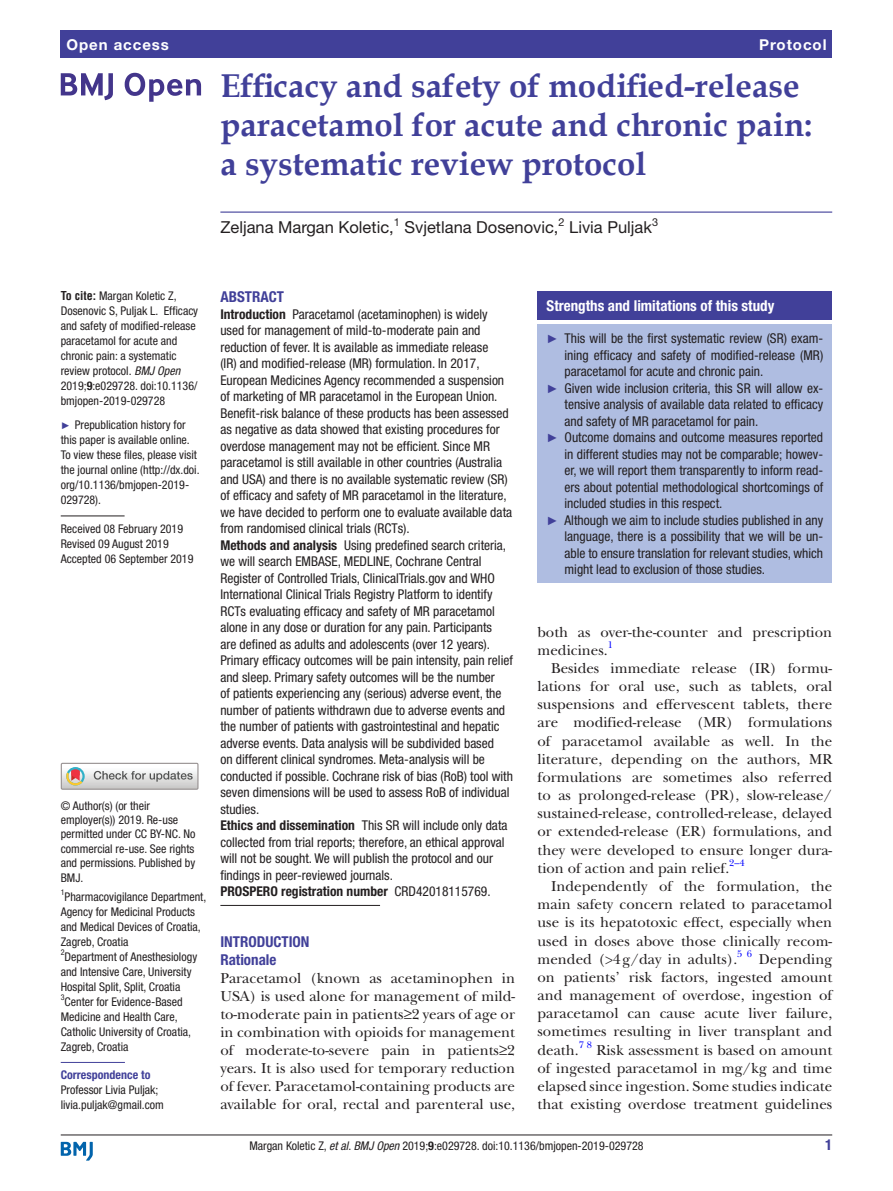
<style>
.page{position:relative;width:893px;height:1191px;background:#fff}
.page>*{position:absolute;margin:0;border:0;box-sizing:border-box;transform-origin:0 0}
.t1{font:700 33px/39px "Book Antiqua";color:#414099}
.t2{font:16.5px "Helvetica Neue LT Std";color:#231f20}
.t3{font:15px/18.1px "New Baskerville";color:#231f20;text-align:justify}
.t4{font:700 condensed 15px "Helvetica Neue LT Std";color:#fff}
.t5{font:700 condensed 15px/18px "Helvetica Neue LT Std";color:#414099}
.t6{font:700 15px "Helvetica Neue LT Std";letter-spacing:.065em;color:#fff}
.t7{font:condensed 13.5px/16.5px "Helvetica Neue LT Std";color:#231f20}
.t8{font:condensed 12px/15px "Helvetica Neue LT Std";color:#231f20}
.t9{font:700 condensed 12px "Helvetica Neue LT Std";color:#414099}
.t10{font:10.95px "Helvetica Neue LT Std";color:#231f20}
.t11{font:9.9px "New Baskerville";color:#00f}
.t12{font:condensed 7.95px "Helvetica Neue LT Std";color:#231f20}
.s1{font-family:"Helvetica LT Std";font-weight:700}
.s2{font-style:italic}
.s3{font-weight:700}
.s4{font-family:"Arial";font-stretch:normal;font-size:9.75px;color:#414099}
.s5{font-family:"Arial";font-stretch:normal;font-size:12px;color:#414099}
</style>
<div class="page">
<hr style="left:61px;top:1134px;width:771px;height:1px;background:#231f20">
<svg style="left:61px;top:1141px;width:32px;height:19px"></svg>
<div style="left:61px;top:31px;width:771px;height:27px;background:#414099"></div>
<hr style="left:220px;top:211px;width:612px;height:2px;background:#414099">
<hr style="left:61px;top:515px;width:64px;height:1px;background:#231f20">
<hr style="left:61px;top:1062px;width:64px;height:1px;background:#414099">
<svg style="left:61px;top:73px;width:52px;height:27px"></svg>
<svg style="left:125px;top:73px;width:76px;height:29px"></svg>
<div style="left:61px;top:762px;width:138px;height:27px;border:1px solid #969090"></div>
<svg style="left:61px;top:763px;width:137px;height:26px"></svg>
<div style="left:538px;top:292px;width:294px;height:28px;background:#414099"></div>
<div style="left:538px;top:324px;width:294px;height:259px;background:#afbde1"></div>
<hr style="left:220px;top:905px;width:160px;height:1px;background:#231f20">
<p class="t6" style="left:66px;top:35px;width:104px">Open access</p>
<p class="t6" style="left:759px;top:35px;width:69px">Protocol</p>
<h1 class="t1" style="left:220px;top:66px;width:594px">Efficacy and safety of modified-release paracetamol for acute and chronic pain: a systematic review protocol</h1>
<p class="t2" style="left:220px;top:218px;width:175px">Zeljana Margan Koletic,</p>
<p class="t10" style="left:394px;top:215px;width:8px">1</p>
<p class="t2" style="left:404px;top:218px;width:156px">Svjetlana Dosenovic,</p>
<p class="t10" style="left:558px;top:215px;width:8px">2</p>
<p class="t2" style="left:569px;top:218px;width:84px">Livia Puljak</p>
<p class="t10" style="left:652px;top:215px;width:8px">3</p>
<p class="t8" style="left:61px;top:288px;width:139px"><span class="s1">To cite:</span> Margan Koletic Z,<br>Dosenovic S, Puljak L. Efficacy and safety of modified-release paracetamol for acute and chronic pain: a systematic review protocol. <span class="s2">BMJ Open<br></span>2019;<span class="s3">9</span>:e029728. doi:10.1136/ bmjopen-2019-029728</p>
<p class="t8" style="left:61px;top:417px;width:140px"><span class="s4">►</span> Prepublication history for this paper is available online.<br>To view these files, please visit the journal online (http://dx.doi. org/10.1136/bmjopen-2019-<br>029728).</p>
<p class="t8" style="left:61px;top:521px;width:134px">Received 08 February 2019<br>Revised 09 August 2019<br>Accepted 06 September 2019</p>
<p class="t8" style="left:61px;top:798px;width:136px;line-height:14.4px">© Author(s) (or their employer(s)) 2019. Re-use permitted under CC BY-NC. No commercial re-use. See rights and permissions. Published by<br>BMJ.</p>
<p class="t12" style="left:61px;top:888px;width:5px">1</p>
<p class="t8" style="left:61px;top:889px;width:147px;text-indent:4px">Pharmacovigilance Department,<br>Agency for Medicinal Products and Medical Devices of Croatia,<br>Zagreb, Croatia</p>
<p class="t12" style="left:61px;top:948px;width:5px">2</p>
<p class="t8" style="left:61px;top:949px;width:138px;text-indent:4px">Department of Anesthesiology and Intensive Care, University<br>Hospital Split, Split, Croatia<br><sup>3</sup>Center for Evidence-Based<br>Medicine and Health Care,<br>Catholic University of Croatia,<br>Zagreb, Croatia</p>
<p class="t9" style="left:61px;top:1067px;width:91px">Correspondence to</p>
<p class="t8" style="left:61px;top:1082px;width:105px">Professor Livia Puljak; livia.puljak@gmail.com</p>
<p class="t5" style="left:220px;top:288px;width:65px">Abstract</p>
<p class="t7" style="left:220px;top:306px;width:294px"><span class="s3">Introduction</span> Paracetamol (acetaminophen) is widely used for management of mild-to-moderate pain and reduction of fever. It is available as immediate release<br>(IR) and modified-release (MR) formulation. In 2017, European Medicines Agency recommended a suspension of marketing of MR paracetamol in the European Union.<br>Benefit-risk balance of these products has been assessed as negative as data showed that existing procedures for overdose management may not be efficient. Since MR paracetamol is still available in other countries (Australia and USA) and there is no available systematic review (SR) of efficacy and safety of MR paracetamol in the literature, we have decided to perform one to evaluate available data from randomised clinical trials (RCTs).<br><span class="s3">Methods and analysis</span> Using predefined search criteria, we will search EMBASE, MEDLINE, Cochrane Central Register of Controlled Trials, ClinicalTrials.gov and WHO International Clinical Trials Registry Platform to identify RCTs evaluating efficacy and safety of MR paracetamol alone in any dose or duration for any pain. Participants<br>are defined as adults and adolescents (over 12 years).<br>Primary efficacy outcomes will be pain intensity, pain relief and sleep. Primary safety outcomes will be the number<br>of patients experiencing any (serious) adverse event, the number of patients withdrawn due to adverse events and the number of patients with gastrointestinal and hepatic adverse events. Data analysis will be subdivided based<br>on different clinical syndromes. Meta-analysis will be conducted if possible. Cochrane risk of bias (RoB) tool with seven dimensions will be used to assess RoB of individual studies.<br><span class="s3">Ethics and dissemination</span> This SR will include only data collected from trial reports; therefore, an ethical approval will not be sought. We will publish the protocol and our findings in peer-reviewed journals.<br><span class="s3">PROSPERO registration number</span> CRD42018115769.</p>
<p class="t5" style="left:220px;top:932px;width:91px">Introduction<br>Rationale</p>
<p class="t3" style="left:220px;top:969px;width:296px">Paracetamol (known as acetaminophen in USA) is used alone for management of mild&shy;to-moderate pain in patients≥2 years of age or in combination with opioids for management of moderate-to-severe pain in patients≥2 years. It is also used for temporary reduction of fever. Paracetamol-containing products are available for oral, rectal and parenteral use,</p>
<p class="t4" style="left:547px;top:297px;width:229px">Strengths and limitations of this study</p>
<p class="t7" style="left:547px;top:330px;width:278px"><span class="s5">►</span> This will be the first systematic review (SR) exam-</p>
<p class="t7" style="left:565px;top:346px;width:260px">ining efficacy and safety of modified-release (MR)</p>
<p class="t7" style="left:565px;top:363px;width:200px">paracetamol for acute and chronic pain.</p>
<p class="t7" style="left:547px;top:379px;width:278px"><span class="s5">►</span> Given wide inclusion criteria, this SR will allow ex-</p>
<p class="t7" style="left:565px;top:396px;width:260px">tensive analysis of available data related to efficacy</p>
<p class="t7" style="left:565px;top:412px;width:195px">and safety of MR paracetamol for pain.</p>
<p class="t7" style="left:547px;top:429px;width:278px"><span class="s5">►</span> Outcome domains and outcome measures reported</p>
<p class="t7" style="left:565px;top:445px;width:260px">in different studies may not be comparable; howev-</p>
<p class="t7" style="left:565px;top:462px;width:260px">er, we will report them transparently to inform read-</p>
<p class="t7" style="left:565px;top:478px;width:260px">ers about potential methodological shortcomings of</p>
<p class="t7" style="left:565px;top:495px;width:159px">included studies in this respect.</p>
<p class="t7" style="left:547px;top:511px;width:278px"><span class="s5">►</span> Although we aim to include studies published in any</p>
<p class="t7" style="left:565px;top:528px;width:260px">language, there is a possibility that we will be un-</p>
<p class="t7" style="left:565px;top:544px;width:260px">able to ensure translation for relevant studies, which</p>
<p class="t7" style="left:565px;top:561px;width:202px">might lead to exclusion of those studies.</p>
<p class="t3" style="left:538px;top:623px;width:296px">both as over-the-counter and prescription medicines.<sup>1</sup></p>
<p class="t3" style="left:538px;top:659px;width:296px;text-indent:14px">Besides immediate release (IR) formu&shy;lations for oral use, such as tablets, oral suspensions and effervescent tablets, there are modified-release (MR) formulations of paracetamol available as well. In the literature, depending on the authors, MR formulations are sometimes also referred to as prolonged-release (PR), slow-release/ sustained-release, controlled-release, delayed or extended-release (ER) formulations, and they were developed to ensure longer dura&shy;tion of action and pain relief.</p>
<p class="t11" style="left:729px;top:857px;width:17px">2–4</p>
<p class="t3" style="left:538px;top:877px;width:296px;text-indent:14px">Independently of the formulation, the main safety concern related to paracetamol use is its hepatotoxic effect, especially when used in doses above those clinically recom&shy;mended (&gt;4g/day in adults).</p>
<p class="t11" style="left:737px;top:948px;width:16px">5 6</p>
<p class="t3" style="left:538px;top:949px;width:296px;text-indent:221px">Depending on patients’ risk factors, ingested amount and management of overdose, ingestion of paracetamol can cause acute liver failure, sometimes resulting in liver transplant and death.</p>
<p class="t11" style="left:579px;top:1038px;width:15px">7 8</p>
<p class="t3" style="left:538px;top:1040px;width:296px;text-indent:59px">Risk assessment is based on amount of ingested paracetamol in mg/kg and time elapsed since ingestion. Some studies indicate that existing overdose treatment guidelines</p>
<p class="t8" style="left:249px;top:1137px;width:396px">Margan Koletic Z, <span class="s2">et al</span>. <span class="s2">BMJ Open</span> 2019;<span class="s3">9</span>:e029728. doi:10.1136/bmjopen-2019-029728</p>
<p class="t5" style="left:825px;top:1135px;width:9px">1</p>
</div>
